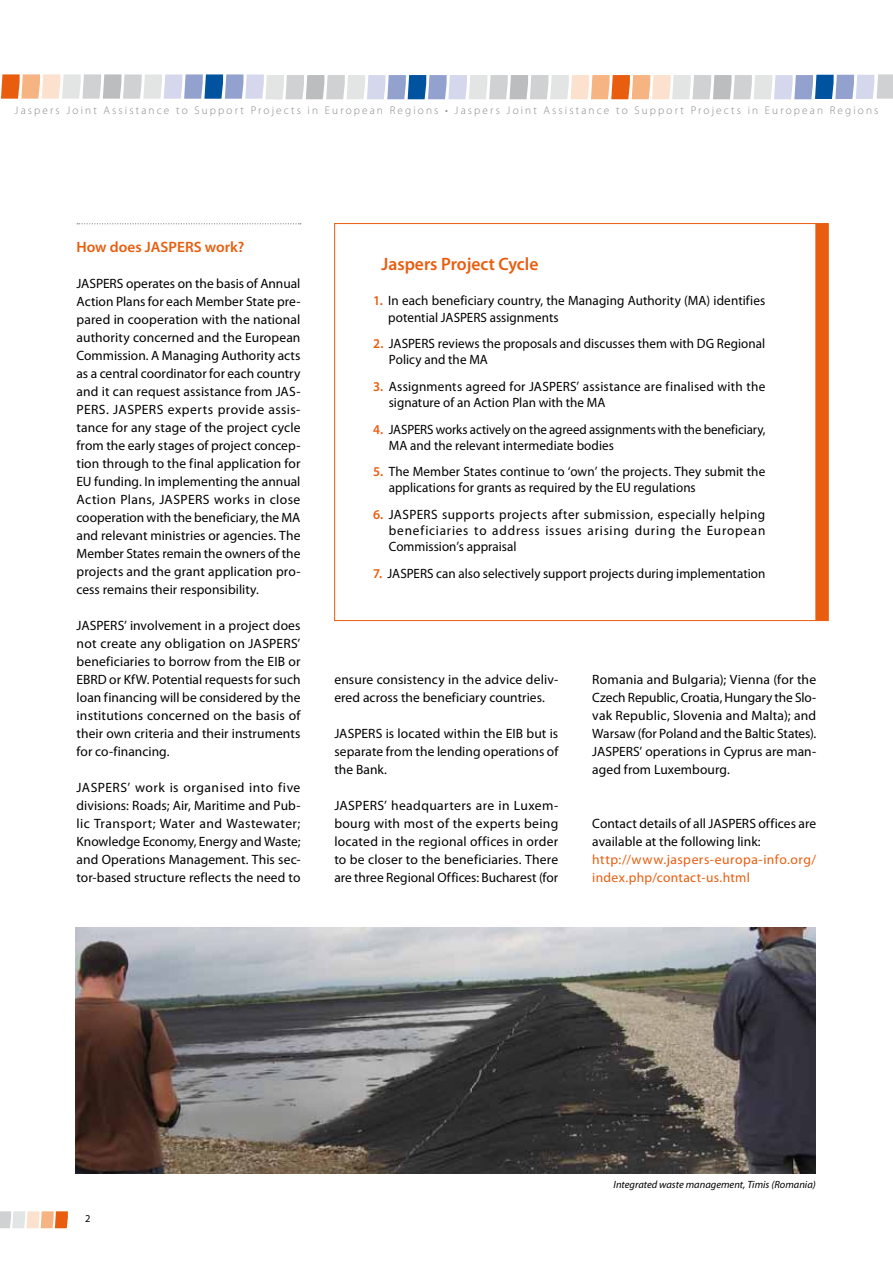
<style>
.page{position:relative;width:893px;height:1263px;background:#fff}
.page>*{position:absolute;margin:0;border:0;box-sizing:border-box;transform-origin:0 0}
.t1{font:600 18px "Myriad Pro";color:#e95d0f}
.t2{font:600 15px "Myriad Pro";color:#e95d0f}
.t3{font:13.5px/18px "Myriad Pro";letter-spacing:.005em;color:#000;text-align:justify}
.t4{font:13.5px/16.2px "Myriad Pro";letter-spacing:.005em;color:#000;scale:.96 1}
.t5{font:13.5px/18px "Myriad Pro";letter-spacing:.03em;color:#e95d0f}
.t6{font:300 11.25px "Myriad Pro";letter-spacing:.19em;color:#87888a}
.t7{font:italic 10.5px "Myriad Pro";color:#000}
.t8{font:10.5px "Myriad Pro";color:#000}
.s1{font-weight:600;color:#e95d0f}
</style>
<div class="page">
<svg style="left:0;top:1211px;width:68px;height:17px"></svg>
<svg style="left:1px;top:74px;width:892px;height:25px"></svg>
<svg style="left:77px;top:223px;width:224px;height:1px"></svg>
<div style="left:816px;top:223px;width:12px;height:398px;background:#e95d0f"></div>
<img style="left:76px;top:927px;width:740px;height:247px">
<p class="t6" style="left:15px;top:104px;width:865px">Jaspers Joint Assistance to Support Projects in European Regions • Jaspers Joint Assistance to Support Projects in European Regions</p>
<p class="t2" style="left:77px;top:237px;width:169px">How does JASPERS work?</p>
<p class="t3" style="left:77px;top:274px;width:225px">JASPERS operates on the basis of Annual Action Plans for each Member State pre&shy;pared in cooperation with the national authority concerned and the European Commission. A Managing Authority acts as a central coordinator for each country and it can request assistance from JAS-PERS. JASPERS experts provide assis&shy;tance for any stage of the project cycle from the early stages of project concep&shy;tion through to the final application for EU funding. In implementing the annual Action Plans, JASPERS works in close cooperation with the beneficiary, the MA and relevant ministries or agencies. The Member States remain the owners of the projects and the grant application pro&shy;cess remains their responsibility.</p>
<p class="t3" style="left:77px;top:616px;width:225px">JASPERS’ involvement in a project does not create any obligation on JASPERS’ beneficiaries to borrow from the EIB or EBRD or KfW. Potential requests for such loan financing will be considered by the institutions concerned on the basis of their own criteria and their instruments for co-financing.</p>
<p class="t3" style="left:77px;top:778px;width:225px">JASPERS’ work is organised into five divisions: Roads; Air, Maritime and Pub&shy;lic Transport; Water and Wastewater; Knowledge Economy, Energy and Waste; and Operations Management. This sec&shy;tor-based structure reflects the need to</p>
<h1 class="t1" style="left:382px;top:253px;width:158px">Jaspers Project Cycle</h1>
<p class="t3" style="left:388px;top:293px;width:379px;line-height:16.2px;text-indent:-15px"><span class="s1">1.</span> In each beneficiary country, the Managing Authority (MA) identifies potential JASPERS assignments</p>
<p class="t3" style="left:389px;top:335px;width:378px;line-height:16.2px;text-indent:-16px"><span class="s1">2.</span> JASPERS reviews the proposals and discusses them with DG Regional<br>Policy and the MA</p>
<p class="t3" style="left:389px;top:378px;width:378px;line-height:16.2px;text-indent:-16px"><span class="s1">3.</span> Assignments agreed for JASPERS’ assistance are finalised with the signature of an Action Plan with the MA</p>
<p class="t4" style="left:389px;top:421px;width:394px;text-indent:-16px"><span class="s1">4.</span> JASPERS works actively on the agreed assignments with the beneficiary,<br>MA and the relevant intermediate bodies</p>
<p class="t3" style="left:389px;top:463px;width:378px;line-height:16.2px;text-indent:-16px"><span class="s1">5.</span> The Member States continue to ‘own’ the projects. They submit the applications for grants as required by the EU regulations</p>
<p class="t3" style="left:389px;top:506px;width:378px;line-height:16.2px;text-indent:-16px"><span class="s1">6.</span> JASPERS supports projects after submission, especially helping beneficiaries to address issues arising during the European Commission’s appraisal</p>
<p class="t3" style="left:373px;top:564px;width:394px"><span class="s1">7.</span> JASPERS can also selectively support projects during implementation</p>
<p class="t3" style="left:334px;top:670px;width:225px">ensure consistency in the advice deliv&shy;ered across the beneficiary countries.</p>
<p class="t3" style="left:334px;top:724px;width:225px">JASPERS is located within the EIB but is separate from the lending operations of the Bank.</p>
<p class="t3" style="left:334px;top:796px;width:225px">JASPERS’ headquarters are in Luxem&shy;bourg with most of the experts being located in the regional offices in order to be closer to the beneficiaries. There are three Regional Offices: Bucharest (for</p>
<p class="t3" style="left:592px;top:670px;width:225px">Romania and Bulgaria); Vienna (for the Czech Republic, Croatia, Hungary the Slo&shy;vak Republic, Slovenia and Malta); and Warsaw (for Poland and the Baltic States).<br>JASPERS’ operations in Cyprus are man&shy;aged from Luxembourg.</p>
<p class="t3" style="left:592px;top:814px;width:225px">Contact details of all JASPERS offices are available at the following link:</p>
<p class="t5" style="left:592px;top:850px;width:225px">http://www.jaspers-europa-info.org/ index.php/contact-us.html</p>
<p class="t8" style="left:85px;top:1212px;width:7px">2</p>
<p class="t7" style="left:614px;top:1178px;width:204px">Integrated waste management, Timis (Romania)</p>
</div>
